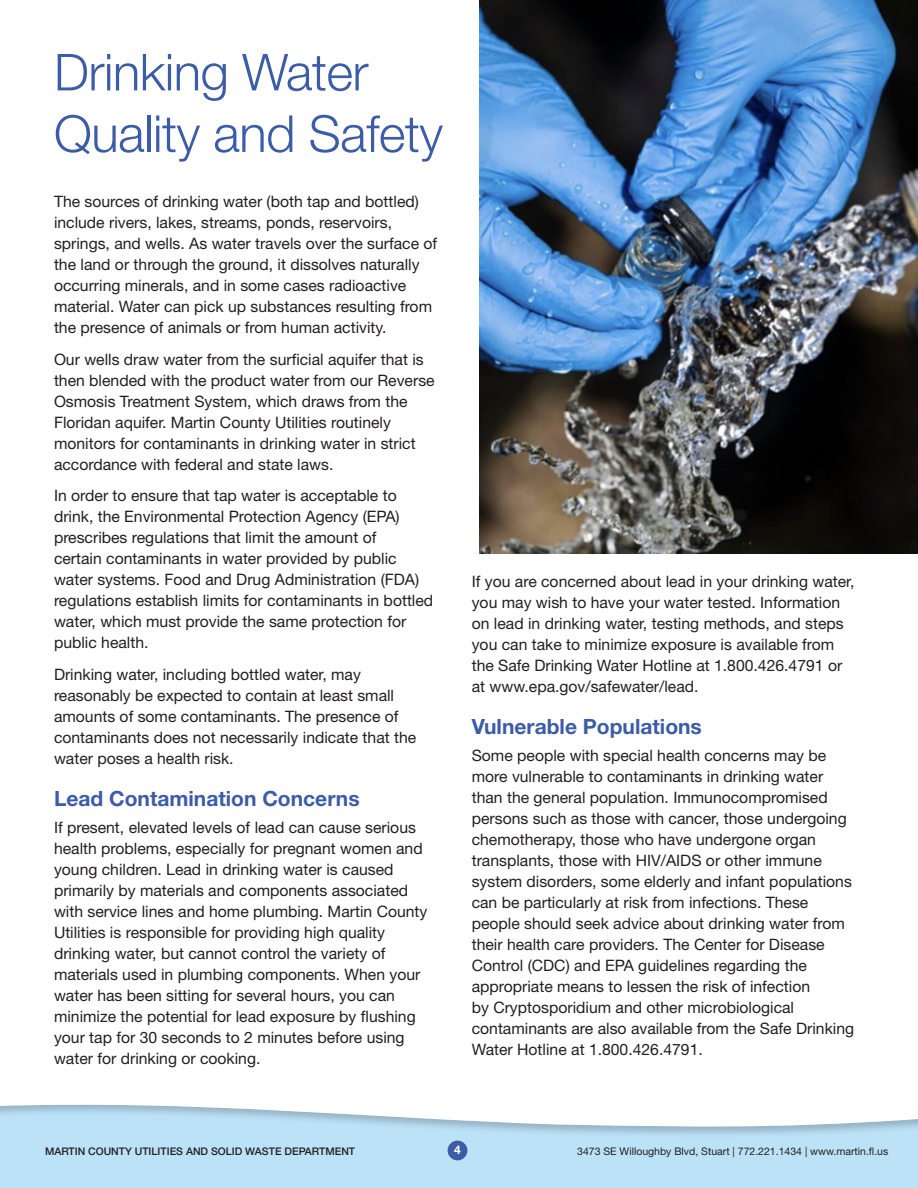
<style>
.page{position:relative;width:918px;height:1188px;background:#fff}
.page>*{position:absolute;margin:0;border:0;box-sizing:border-box;transform-origin:0 0}
.t1{font:300 51px/61.5px "Helvetica Neue LT Std";letter-spacing:-.01em;color:#3c5ca8}
.t2{font:700 21px "Helvetica Neue LT Std";color:#3c5ca8}
.t3{font:15.75px/21px "Helvetica Neue LT Std";color:#231f20}
.t4{font:700 12px "Helvetica Neue LT Std";color:#fff}
.t5{font:10.5px "Helvetica Neue LT Std";color:#231f20}
.t6{font:500 10.5px "Helvetica Neue LT Std";color:#231f20}
</style>
<div class="page">
<div style="left:0;top:1105px;width:918px;height:83px;background:#231f20;opacity:.24"></div>
<div style="left:448px;top:1141px;width:19px;height:19px;background:#3c5ca8;border-radius:50%"></div>
<img style="left:479px;top:0;width:439px;height:554px">
<h2 class="t1" style="left:54px;top:40px;width:391px">Drinking Water<br>Quality and Safety</h2>
<p class="t3" style="left:54px;top:191px;width:385px">The sources of drinking water (both tap and bottled) include rivers, lakes, streams, ponds, reservoirs, springs, and wells. As water travels over the surface of the land or through the ground, it dissolves naturally occurring minerals, and in some cases radioactive material. Water can pick up substances resulting from the presence of animals or from human activity.</p>
<p class="t3" style="left:54px;top:349px;width:382px">Our wells draw water from the surfcial aquifer that is then blended with the product water from our Reverse Osmosis Treatment System, which draws from the Floridan aquifer. Martin County Utilities routinely monitors for contaminants in drinking water in strict accordance with federal and state laws.</p>
<p class="t3" style="left:54px;top:485px;width:381px">In order to ensure that tap water is acceptable to drink, the Environmental Protection Agency (EPA) prescribes regulations that limit the amount of<br>certain contaminants in water provided by public water systems. Food and Drug Administration (FDA) regulations establish limits for contaminants in bottled water, which must provide the same protection for public health.</p>
<p class="t3" style="left:54px;top:664px;width:364px">Drinking water, including bottled water, may reasonably be expected to contain at least small amounts of some contaminants. The presence of contaminants does not necessarily indicate that the water poses a health risk.</p>
<p class="t2" style="left:54px;top:785px;width:307px">Lead Contamination Concerns</p>
<p class="t3" style="left:54px;top:817px;width:375px">If present, elevated levels of lead can cause serious health problems, especially for pregnant women and young children. Lead in drinking water is caused primarily by materials and components associated with service lines and home plumbing. Martin County Utilities is responsible for providing high quality drinking water, but cannot control the variety of materials used in plumbing components. When your water has been sitting for several hours, you can minimize the potential for lead exposure by fushing your tap for 30 seconds to 2 minutes before using water for drinking or cooking.</p>
<p class="t3" style="left:472px;top:571px;width:384px">If you are concerned about lead in your drinking water, you may wish to have your water tested. Information on lead in drinking water, testing methods, and steps you can take to minimize exposure is available from the Safe Drinking Water Hotline at 1.800.426.4791 or at www.epa.gov/safewater/lead.</p>
<p class="t2" style="left:472px;top:714px;width:232px">Vulnerable Populations</p>
<p class="t3" style="left:472px;top:745px;width:384px">Some people with special health concerns may be more vulnerable to contaminants in drinking water than the general population. Immunocompromised persons such as those with cancer, those undergoing chemotherapy, those who have undergone organ transplants, those with HIV/AIDS or other immune system disorders, some elderly and infant populations can be particularly at risk from infections. These people should seek advice about drinking water from their health care providers. The Center for Disease Control (CDC) and EPA guidelines regarding the appropriate means to lessen the risk of infection<br>by Cryptosporidium and other microbiological contaminants are also available from the Safe Drinking Water Hotline at 1.800.426.4791.</p>
<p class="t6" style="left:45px;top:1145px;width:312px">MARTIN COUNTY UTILITIES AND SOLID WASTE DEPARTMENT</p>
<p class="t4" style="left:454px;top:1142px;width:8px">4</p>
<p class="t5" style="left:577px;top:1145px;width:313px">3473 SE Willoughby Blvd, Stuart | 772.221.1434 | www.martin.fl.us</p>
</div>
